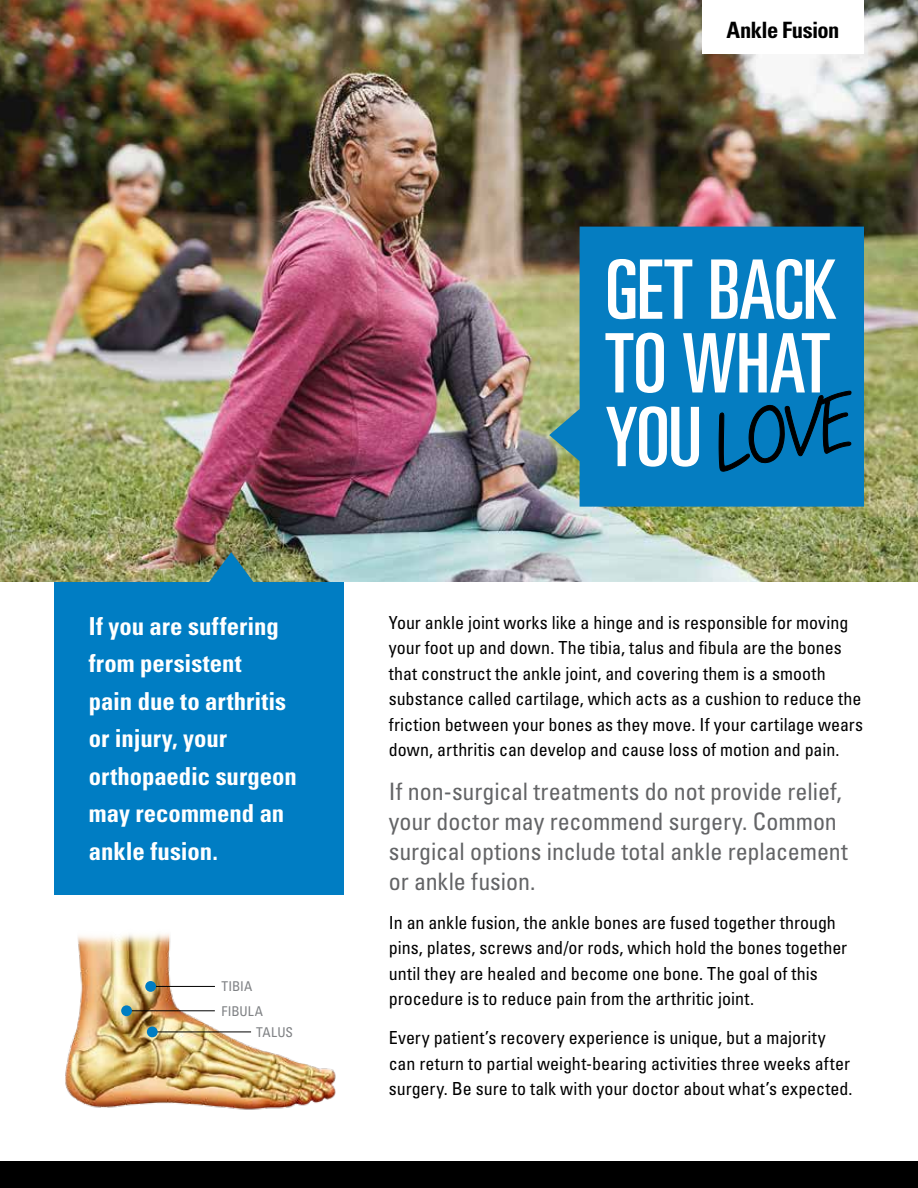
<style>
.page{position:relative;width:918px;height:1188px;background:#fff}
.page>*{position:absolute;margin:0;border:0;box-sizing:border-box;transform-origin:0 0}
.t1{font:700 condensed 24.75px/37.5px "Univers LT Std";color:#fff}
.t2{font:condensed 24px/30px "Univers LT Std";letter-spacing:-.005em;color:#636466}
.t3{font:700 condensed 22.5px "Univers LT Std";letter-spacing:-.025em;color:#000}
.t4{font:condensed 18px/25.5px "Univers LT Std";color:#000}
.t5{font:condensed 13.5px/24.3px "Univers LT Std";letter-spacing:.005em;color:#808285}
</style>
<div class="page">
<img style="left:0;top:0;width:918px;height:582px">
<div style="left:702px;top:0;width:162px;height:54px;background:#fff"></div>
<div style="left:54px;top:582px;width:289px;height:313px;background:#007dc3"></div>
<svg style="left:209px;top:552px;width:45px;height:30px"></svg>
<div style="left:0;top:1161px;width:918px;height:27px;background:#000"></div>
<svg style="left:549px;top:227px;width:315px;height:280px;fill:#057dc1"></svg>
<svg style="left:608px;top:259px;width:84px;height:60px"></svg>
<svg style="left:711px;top:259px;width:125px;height:60px"></svg>
<svg style="left:605px;top:333px;width:247px;height:154px"></svg>
<img style="left:65px;top:934px;width:271px;height:176px">
<hr style="left:149px;top:986px;width:66px;height:1px;background:#000">
<div style="left:145px;top:981px;width:11px;height:11px;background:#007dc3;border-radius:50%"></div>
<hr style="left:125px;top:1010px;width:90px;height:1px;background:#000">
<div style="left:121px;top:1005px;width:11px;height:11px;background:#007dc3;border-radius:50%"></div>
<hr style="left:151px;top:1032px;width:100px;height:1px;background:#000">
<div style="left:147px;top:1027px;width:11px;height:10px;background:#007dc3;border-radius:50%"></div>
<p class="t3" style="left:727px;top:16px;width:114px">Ankle Fusion</p>
<h1 class="t1" style="left:89px;top:607px;width:210px">If you are suffering from persistent<br>pain due to arthritis or injury, your orthopaedic surgeon may recommend an ankle fusion.</h1>
<p class="t5" style="left:221px;top:974px;width:43px">TIBIA<br>FIBULA</p>
<p class="t5" style="left:256px;top:1020px;width:38px">TALUS</p>
<p class="t4" style="left:389px;top:609px;width:476px">Your ankle joint works like a hinge and is responsible for moving your foot up and down. The tibia, talus and fibula are the bones that construct the ankle joint, and covering them is a smooth substance called cartilage, which acts as a cushion to reduce the friction between your bones as they move. If your cartilage wears down, arthritis can develop and cause loss of motion and pain.</p>
<h2 class="t2" style="left:389px;top:776px;width:461px">If non-surgical treatments do not provide relief, your doctor may recommend surgery. Common surgical options include total ankle replacement or ankle fusion.</h2>
<p class="t4" style="left:389px;top:909px;width:460px">In an ankle fusion, the ankle bones are fused together through pins, plates, screws and/or rods, which hold the bones together until they are healed and become one bone. The goal of this procedure is to reduce pain from the arthritic joint.</p>
<p class="t4" style="left:389px;top:1025px;width:465px">Every patient’s recovery experience is unique, but a majority can return to partial weight-bearing activities three weeks after surgery. Be sure to talk with your doctor about what’s expected.</p>
</div>
